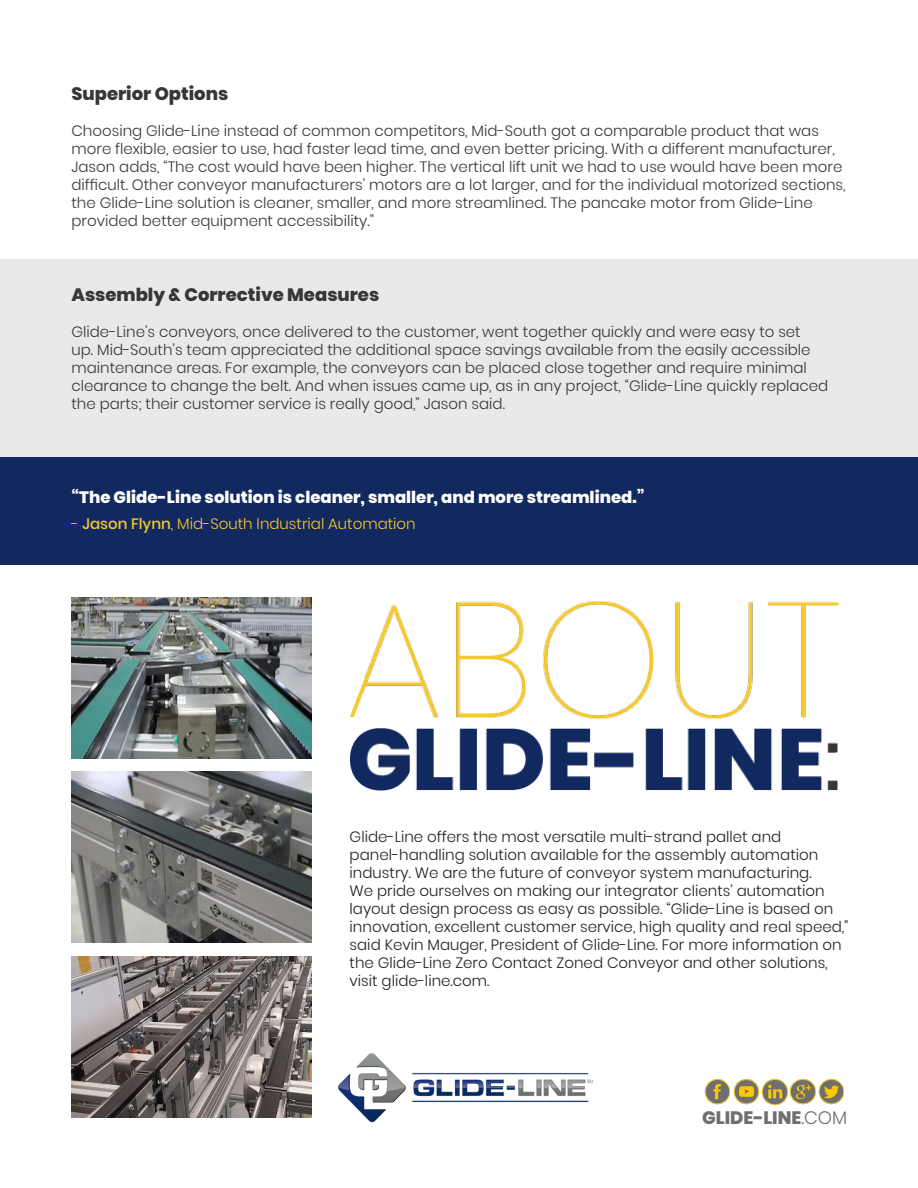
<style>
.page{position:relative;width:918px;height:1188px;background:#fff}
.page>*{position:absolute;margin:0;border:0;box-sizing:border-box;transform-origin:0 0}
.t1{font:800 18px "Poppins";color:#373737}
.t2{font:800 18px "Poppins";color:#6f6f6f}
.t3{font:800 16.5px "Poppins";color:#fff}
.t4{font:300 15px/18px "Poppins";color:#373737}
.t5{font:300 15px/18px "Poppins";color:#231f20}
.t6{font:300 15px "Poppins";color:#f6c82a}
.s1{font-weight:500}
.s2{font-weight:300}
</style>
<div class="page">
<div style="left:0;top:457px;width:918px;height:108px;background:#122960"></div>
<div style="left:0;top:259px;width:918px;height:198px;background:#e9e9e9"></div>
<img style="left:350px;top:601px;width:489px;height:190px">
<img style="left:338px;top:1054px;width:255px;height:68px">
<img style="left:819px;top:1079px;width:25px;height:26px">
<img style="left:790px;top:1079px;width:27px;height:26px">
<img style="left:761px;top:1079px;width:27px;height:26px">
<img style="left:733px;top:1079px;width:26px;height:26px">
<img style="left:705px;top:1079px;width:26px;height:26px">
<img style="left:71px;top:598px;width:241px;height:161px">
<img style="left:71px;top:772px;width:241px;height:170px">
<img style="left:71px;top:957px;width:241px;height:161px">
<p class="t1" style="left:71px;top:83px;width:158px">Superior Options</p>
<p class="t4" style="left:71px;top:122px;width:776px">Choosing Glide-Line instead of common competitors, Mid-South got a comparable product that was more flexible, easier to use, had faster lead time, and even better pricing. With a different manufacturer, Jason adds, “The cost would have been higher. The vertical lift unit we had to use would have been more difficult. Other conveyor manufacturers’ motors are a lot larger, and for the individual motorized sections, the Glide-Line solution is cleaner, smaller, and more streamlined. The pancake motor from Glide-Line provided better equipment accessibility.”</p>
<p class="t1" style="left:71px;top:285px;width:309px">Assembly &amp; Corrective Measures</p>
<p class="t4" style="left:71px;top:323px;width:758px">Glide-Line’s conveyors, once delivered to the customer, went together quickly and were easy to set<br>up. Mid-South’s team appreciated the additional space savings available from the easily accessible maintenance areas. For example, the conveyors can be placed close together and require minimal clearance to change the belt. And when issues came up, as in any project, “Glide-Line quickly replaced the parts; their customer service is really good,” Jason said.</p>
<p class="t3" style="left:71px;top:488px;width:574px">“The Glide-Line solution is cleaner, smaller, and more streamlined.”</p>
<p class="t6" style="left:71px;top:515px;width:346px">- <span class="s1">Jason Flynn</span>, Mid-South Industrial Automation</p>
<p class="t5" style="left:350px;top:828px;width:500px">Glide-Line offers the most versatile multi-strand pallet and panel-handling solution available for the assembly automation industry. We are the future of conveyor system manufacturing.<br>We pride ourselves on making our integrator clients’ automation layout design process as easy as possible. “Glide-Line is based on innovation, excellent customer service, high quality and real speed,” said Kevin Mauger, President of Glide-Line. For more information on the Glide-Line Zero Contact Zoned Conveyor and other solutions, visit glide-line.com.</p>
<p class="t2" style="left:702px;top:1107px;width:146px">GLIDE-LINE<span class="s2">.COM</span></p>
</div>
